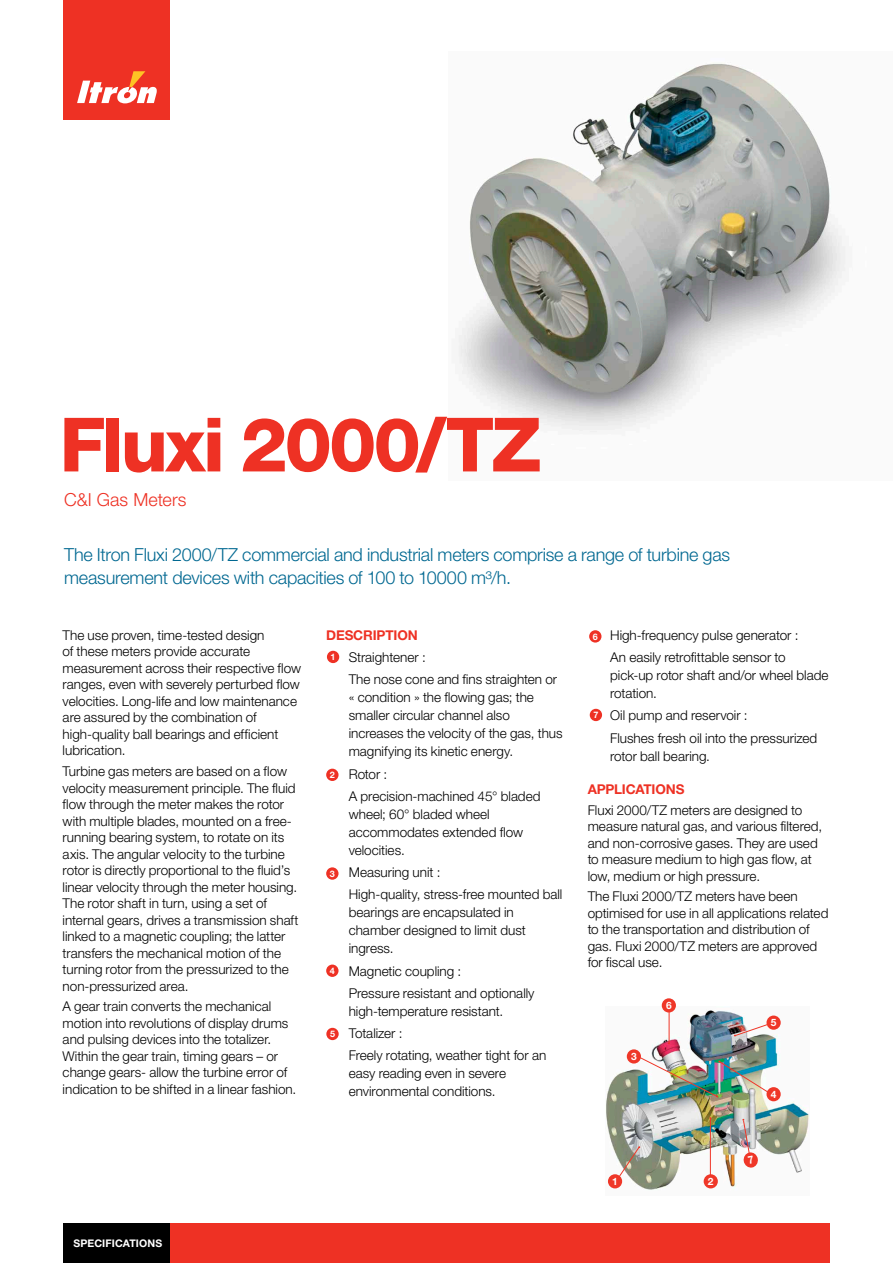
<style>
.page{position:relative;width:893px;height:1263px;background:#fff}
.page>*{position:absolute;margin:0;border:0;box-sizing:border-box;transform-origin:0 0}
.t1{font:800 75px "Helvetica Neue LT Std";letter-spacing:-.04em;color:#ee3124}
.t2{font:300 18px/22.5px "Helvetica Neue LT Std";letter-spacing:-.01em;color:#006891}
.t3{font:300 18px "Helvetica Neue LT Std";letter-spacing:.005em;color:#ee3124}
.t4{font:300 13.5px/16.5px "Helvetica Neue LT Std";color:#000}
.t5{font:700 13.5px "Helvetica Neue LT Std";letter-spacing:-.01em;color:#ee3124}
.t6{font:700 10.5px "Helvetica Neue LT Std";letter-spacing:.01em;color:#fff}
.t7{font:700 10.2px "Helvetica Neue LT Std";color:#fff}
.t8{font:700 9px "Helvetica Neue LT Std";color:#fff}
</style>
<div class="page">
<img style="left:458px;top:63px;width:388px;height:370px">
<div style="left:327px;top:651px;width:12px;height:12px;background:#ee3124;border-radius:50%"></div>
<div style="left:326px;top:769px;width:12px;height:12px;background:#ee3124;border-radius:50%"></div>
<div style="left:326px;top:867px;width:12px;height:13px;background:#ee3124;border-radius:50%"></div>
<div style="left:326px;top:964px;width:12px;height:13px;background:#ee3124;border-radius:50%"></div>
<img style="left:606px;top:1006px;width:203px;height:184px">
<svg style="left:615px;top:1146px;width:25px;height:36px"></svg>
<hr style="left:710px;top:1118px;width:1px;height:63px;background:#ef3728">
<svg style="left:734px;top:1023px;width:35px;height:13px"></svg>
<img style="left:639px;top:1057px;width:134px;height:40px">
<div style="left:627px;top:1049px;width:14px;height:14px;background:#ef3728;border-radius:50%"></div>
<hr style="left:669px;top:1010px;width:1px;height:33px;background:#ef3728">
<div style="left:662px;top:998px;width:14px;height:14px;background:#ef3728;border-radius:50%"></div>
<div style="left:608px;top:1174px;width:14px;height:14px;background:#ef3728;border-radius:50%"></div>
<div style="left:704px;top:1174px;width:14px;height:14px;background:#ef3728;border-radius:50%"></div>
<div style="left:766px;top:1087px;width:15px;height:14px;background:#ef3728;border-radius:50%"></div>
<div style="left:766px;top:1015px;width:15px;height:15px;background:#ef3728;border-radius:50%"></div>
<div style="left:326px;top:1028px;width:13px;height:12px;background:#ee3124;border-radius:50%"></div>
<div style="left:589px;top:630px;width:12px;height:12px;background:#ee3124;border-radius:50%"></div>
<div style="left:590px;top:709px;width:12px;height:12px;background:#ee3124;border-radius:50%"></div>
<div style="left:64px;top:0;width:106px;height:119px;background:#ee3124"></div>
<svg style="left:77px;top:71px;width:80px;height:32px"></svg>
<div style="left:64px;top:1223px;width:106px;height:40px;background:#000"></div>
<div style="left:170px;top:1223px;width:659px;height:40px;background:#ee3124"></div>
<svg style="left:742px;top:1119px;width:16px;height:49px"></svg>
<h1 class="t1" style="left:60px;top:400px;width:483px">Fluxi 2000/TZ</h1>
<h2 class="t3" style="left:64px;top:488px;width:124px">C&amp;I Gas Meters</h2>
<h2 class="t2" style="left:64px;top:543px;width:668px">The Itron Fluxi 2000/TZ commercial and industrial meters comprise a range of turbine gas measurement devices with capacities of 100 to 10000 m³/h.</h2>
<p class="t4" style="left:63px;top:626px;width:240px">The use proven, time-tested design<br>of these meters provide accurate measurement across their respective flow ranges, even with severely perturbed flow velocities. Long-life and low maintenance are assured by the combination of high-quality ball bearings and efficient lubrication.</p>
<p class="t4" style="left:63px;top:763px;width:237px">Turbine gas meters are based on a flow velocity measurement principle. The fluid flow through the meter makes the rotor with multiple blades, mounted on a free&shy;running bearing system, to rotate on its axis. The angular velocity to the turbine rotor is directly proportional to the fluid’s linear velocity through the meter housing.<br>The rotor shaft in turn, using a set of internal gears, drives a transmission shaft linked to a magnetic coupling; the latter transfers the mechanical motion of the turning rotor from the pressurized to the non-pressurized area.</p>
<p class="t4" style="left:63px;top:998px;width:235px">A gear train converts the mechanical motion into revolutions of display drums and pulsing devices into the totalizer.<br>Within the gear train, timing gears – or change gears- allow the turbine error of indication to be shifted in a linear fashion.</p>
<p class="t5" style="left:326px;top:627px;width:93px">DESCRIPTION</p>
<p class="t4" style="left:349px;top:646px;width:210px;line-height:22.2px">Straightener :<br>The nose cone and fins straighten or</p>
<p class="t4" style="left:349px;top:688px;width:215px;line-height:18px">« condition » the flowing gas; the smaller circular channel also increases the velocity of the gas, thus magnifying its kinetic energy.</p>
<p class="t4" style="left:349px;top:762px;width:193px;line-height:22.2px">Rotor :<br>A precision-machined 45° bladed</p>
<p class="t4" style="left:349px;top:805px;width:176px;line-height:18px">wheel; 60° bladed wheel accommodates extended flow velocities.</p>
<p class="t4" style="left:349px;top:861px;width:215px;line-height:22.2px">Measuring unit :<br>High-quality, stress-free mounted ball</p>
<p class="t4" style="left:349px;top:903px;width:179px;line-height:18px">bearings are encapsulated in chamber designed to limit dust ingress.</p>
<p class="t4" style="left:349px;top:959px;width:187px;line-height:22.2px">Magnetic coupling :<br>Pressure resistant and optionally</p>
<p class="t4" style="left:349px;top:1000px;width:199px;line-height:22.2px">high-temperature resistant.<br>Totalizer :<br>Freely rotating, weather tight for an</p>
<p class="t4" style="left:349px;top:1064px;width:159px;line-height:18px">easy reading even in severe environmental conditions.</p>
<p class="t8" style="left:331px;top:651px;width:7px">1</p>
<p class="t8" style="left:330px;top:769px;width:7px">2</p>
<p class="t8" style="left:330px;top:868px;width:7px">3</p>
<p class="t8" style="left:330px;top:965px;width:7px">4</p>
<p class="t8" style="left:330px;top:1028px;width:7px">5</p>
<p class="t4" style="left:610px;top:624px;width:190px;line-height:22.2px">High-frequency pulse generator :<br>An easily retrofittable sensor to</p>
<p class="t4" style="left:610px;top:666px;width:220px;line-height:18px">pick-up rotor shaft and/or wheel blade rotation.</p>
<p class="t4" style="left:610px;top:704px;width:209px;line-height:22.2px">Oil pump and reservoir :<br>Flushes fresh oil into the pressurized</p>
<p class="t4" style="left:610px;top:747px;width:101px">rotor ball bearing.</p>
<p class="t5" style="left:588px;top:781px;width:98px">APPLICATIONS</p>
<p class="t4" style="left:588px;top:801px;width:236px">Fluxi 2000/TZ meters are designed to measure natural gas, and various filtered, and non-corrosive gases. They are used to measure medium to high gas flow, at low, medium or high pressure.</p>
<p class="t4" style="left:588px;top:888px;width:242px">The Fluxi 2000/TZ meters have been optimised for use in all applications related to the transportation and distribution of gas. Fluxi 2000/TZ meters are approved for fiscal use.</p>
<p class="t8" style="left:593px;top:631px;width:7px">6</p>
<p class="t8" style="left:593px;top:709px;width:7px">7</p>
<p class="t7" style="left:631px;top:1050px;width:7px">3</p>
<p class="t7" style="left:666px;top:999px;width:7px">6</p>
<p class="t7" style="left:771px;top:1016px;width:7px">5</p>
<p class="t7" style="left:771px;top:1088px;width:7px">4</p>
<p class="t6" style="left:73px;top:1236px;width:90px">SPECIFICATIONS</p>
<p class="t7" style="left:612px;top:1175px;width:7px">1</p>
<p class="t7" style="left:708px;top:1175px;width:7px">2</p>
</div>
